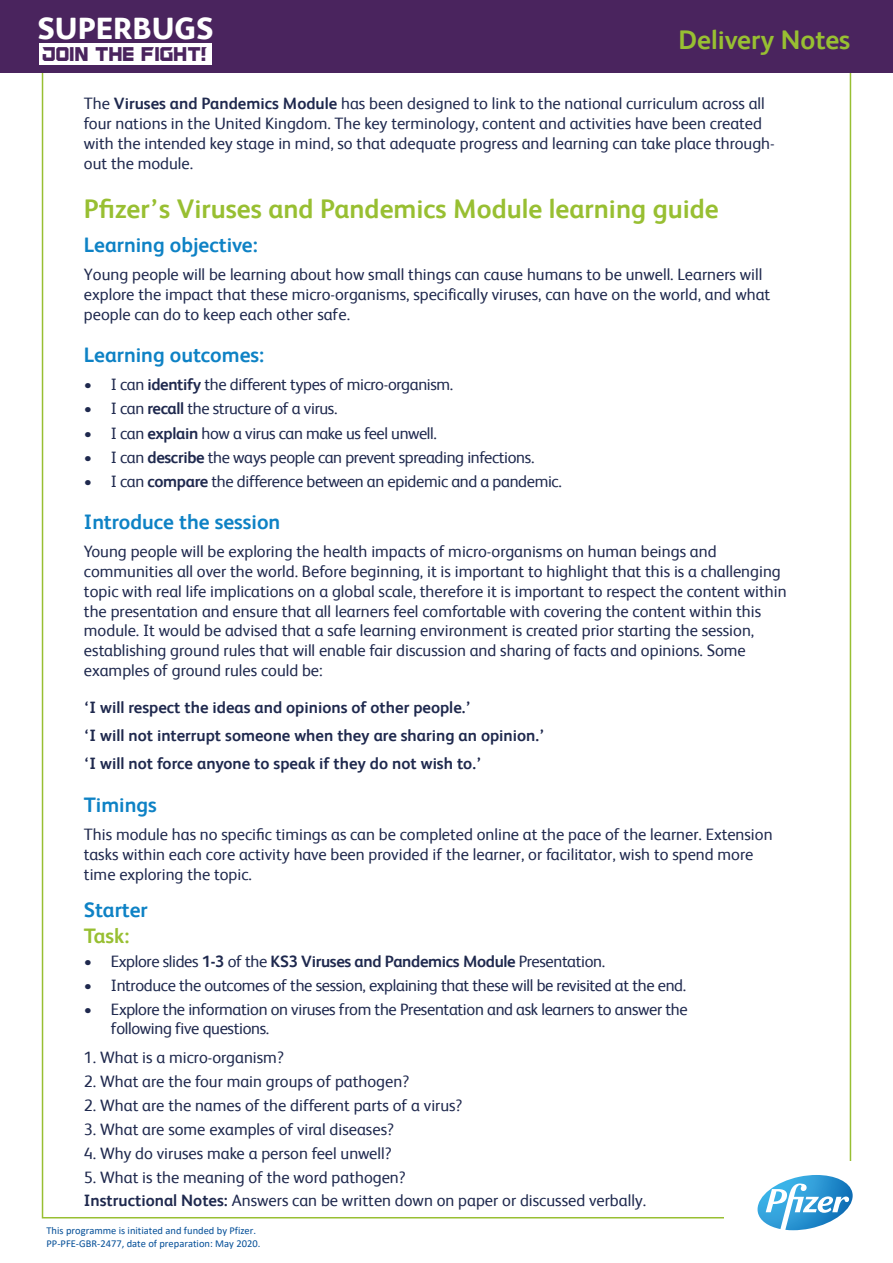
<style>
.page{position:relative;width:893px;height:1263px;background:#fff}
.page>*{position:absolute;margin:0;border:0;box-sizing:border-box;transform-origin:0 0}
.t1{font:800 30.9px "FS Albert";color:#fff}
.t2{font:700 27px "FS Albert";color:#98bf32}
.t3{font:700 21px "FS Albert";color:#0e82c5}
.t4{font:700 21px "FS Albert";color:#98bf32}
.t5{font:16.5px/19.8px "FS Albert";color:#1f294e}
.t6{font:16.5px/19px "FS Albert";letter-spacing:-.02em;color:#1f294e}
.t7{font:700 16.5px/28.3px "FS Albert";color:#1f294e}
.t8{font:13.95px "Guardians";color:#4a245e}
.t9{font:10.5px/12.6px "Calibri";color:#034e97}
.s1{font-weight:700}
.s2{font-family:"Calibri"}
</style>
<div class="page">
<div style="left:0;top:0;width:893px;height:73px;background:#4a245e"></div>
<svg style="left:757px;top:1175px;width:96px;height:55px"></svg>
<div style="left:39px;top:43px;width:173px;height:21px;background:#fff"></div>
<h1 class="t1" style="left:37px;top:6px;width:178px">SUPERBUGS</h1>
<p class="t8" style="left:43px;top:45px;width:167px">JOIN THE FIGHT!</p>
<h2 class="t2" style="left:678px;top:22px;width:173px">Delivery Notes</h2>
<p class="t5" style="left:84px;top:93px;width:692px">The <span class="s1">Viruses and Pandemics Module</span> has been designed to link to the national curriculum across all four nations in the United Kingdom. The key terminology, content and activities have been created with the intended key stage in mind, so that adequate progress and learning can take place through&shy;out the module.</p>
<h2 class="t2" style="left:84px;top:191px;width:636px">Pfizer’s Viruses and Pandemics Module learning guide</h2>
<p class="t3" style="left:84px;top:230px;width:175px">Learning objective:</p>
<p class="t5" style="left:84px;top:264px;width:688px">Young people will be learning about how small things can cause humans to be unwell. Learners will explore the impact that these micro-organisms, specifically viruses, can have on the world, and what people can do to keep each other safe.</p>
<p class="t3" style="left:84px;top:341px;width:182px">Learning outcomes:</p>
<p class="t6" style="left:84px;top:374px;width:371px">• I can <span class="s1">identify</span> the different types of micro-organism.</p>
<p class="t6" style="left:84px;top:398px;width:255px">• I can <span class="s1">recall</span> the structure of a virus.</p>
<p class="t6" style="left:84px;top:422px;width:354px">• I can <span class="s1">explain</span> how a virus can make us feel unwell.</p>
<p class="t6" style="left:84px;top:447px;width:452px">• I can <span class="s1">describe</span> the ways people can prevent spreading infections.</p>
<p class="t6" style="left:84px;top:471px;width:479px">• I can <span class="s1">compare</span> the difference between an epidemic and a pandemic.</p>
<p class="t3" style="left:84px;top:507px;width:198px">Introduce the session</p>
<p class="t5" style="left:84px;top:541px;width:704px">Young people will be exploring the health impacts of micro-organisms on human beings and communities all over the world. Before beginning, it is important to highlight that this is a challenging topic with real life implications on a global scale, therefore it is important to respect the content within the presentation and ensure that all learners feel comfortable with covering the content within this module. It would be advised that a safe learning environment is created prior starting the session, establishing ground rules that will enable fair discussion and sharing of facts and opinions. Some examples of ground rules could be:</p>
<p class="t7" style="left:84px;top:692px;width:462px">‘I will respect the ideas and opinions of other people.’<br>‘I will not interrupt someone when they are sharing an opinion.’ ‘I will not force anyone to speak if they do not wish to.’</p>
<p class="t3" style="left:84px;top:790px;width:75px">Timings</p>
<p class="t5" style="left:84px;top:823px;width:690px">This module has no specific timings as can be completed online at the pace of the learner. Extension tasks within each core activity have been provided if the learner, or facilitator, wish to spend more time exploring the topic.</p>
<p class="t3" style="left:84px;top:896px;width:65px">Starter</p>
<p class="t4" style="left:84px;top:921px;width:47px">Task:</p>
<p class="t6" style="left:84px;top:951px;width:523px">• Explore slides <span class="s1">1-3</span> of the <span class="s1">KS3 Viruses and Pandemics Module</span> Presentation.</p>
<p class="t6" style="left:84px;top:975px;width:604px">• Introduce the outcomes of the session, explaining that these will be revisited at the end.</p>
<p class="t6" style="left:111px;top:999px;width:578px;text-indent:-27px">• Explore the information on viruses from the Presentation and ask lea<span class="s2">r</span>ners to answer the following five questions.</p>
<p class="t5" style="left:84px;top:1046px;width:202px">1. What is a micro-organism?</p>
<p class="t5" style="left:84px;top:1071px;width:327px">2. What are the four main groups of pathogen?</p>
<p class="t5" style="left:84px;top:1095px;width:380px">2. What are the names of the different parts of a virus?</p>
<p class="t5" style="left:84px;top:1119px;width:312px">3. What are some examples of viral diseases?</p>
<p class="t5" style="left:84px;top:1143px;width:309px">4. Why do viruses make a person feel unwell?</p>
<p class="t5" style="left:84px;top:1165px;width:564px;line-height:22.8px">5. What is the meaning of the word pathogen?<br><span class="s1">Instructional Notes:</span> Answers can be written down on paper or discussed verbally.</p>
<p class="t9" style="left:46px;top:1224px;width:215px">This programme is initiated and funded by Pfizer.<br>PP-PFE-GBR-2477, date of preparation: May 2020.</p>
</div>
